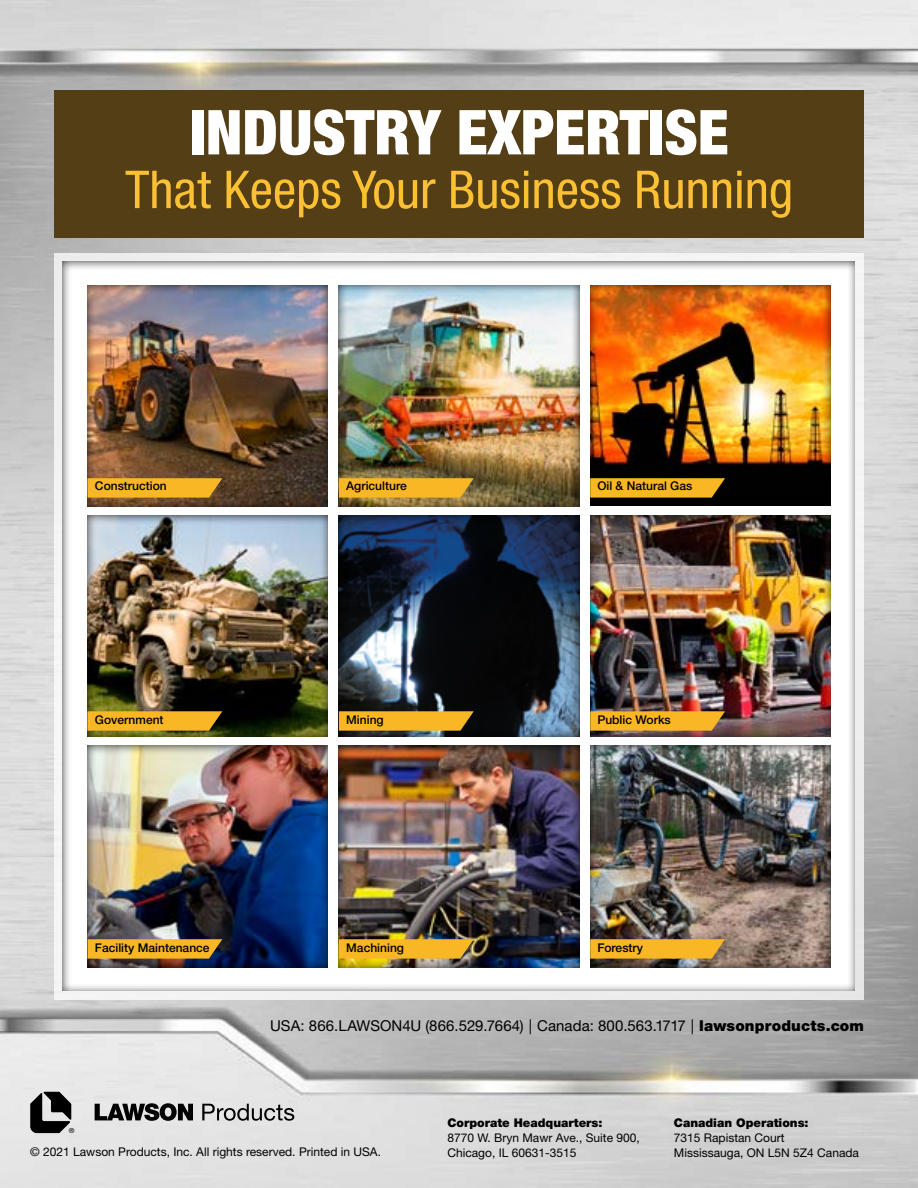
<style>
.page{position:relative;width:918px;height:1188px;background:#fff}
.page>*{position:absolute;margin:0;border:0;box-sizing:border-box;transform-origin:0 0}
.t1{font:900 condensed 61.95px "Helvetica Neue LT Pro";color:#fff}
.t2{font:condensed 52.35px "Helvetica Neue LT Pro";color:#fbc132}
.t3{font:15px "Helvetica Neue LT Pro";letter-spacing:.005em;color:#000}
.t4{font:12px/15px "Helvetica Neue LT Pro";color:#000}
.t5{font:500 12px "Helvetica Neue LT Pro";color:#000}
.t6{font:900 12px "Helvetica Neue LT Pro";color:#000}
.t7{font:6.9px "Helvetica";color:#000}
.s1{font-weight:900}
</style>
<div class="page">
<img style="left:0;top:0;width:918px;height:1188px">
<div style="left:50px;top:251px;width:817px;height:741px;background:#000;opacity:.75"></div>
<div style="left:54px;top:91px;width:810px;height:147px;background:#533e16"></div>
<hr style="left:917px;top:110px;width:1px;height:51px;background:#cccccd">
<div style="left:76px;top:276px;width:265px;height:231px;background:#000;opacity:.75"></div>
<div style="left:74px;top:506px;width:267px;height:231px;background:#000;opacity:.75"></div>
<div style="left:326px;top:506px;width:266px;height:231px;background:#000;opacity:.75"></div>
<div style="left:579px;top:736px;width:265px;height:231px;background:#000;opacity:.75"></div>
<div style="left:577px;top:506px;width:266px;height:231px;background:#000;opacity:.75"></div>
<div style="left:74px;top:736px;width:267px;height:231px;background:#000;opacity:.75"></div>
<div style="left:577px;top:276px;width:267px;height:229px;background:#000;opacity:.75"></div>
<div style="left:327px;top:276px;width:265px;height:231px;background:#000;opacity:.75"></div>
<div style="left:326px;top:736px;width:266px;height:232px;background:#000;opacity:.75"></div>
<svg style="left:87px;top:478px;width:135px;height:20px;background:#edad25"></svg>
<svg style="left:87px;top:711px;width:135px;height:20px;background:#e8aa22"></svg>
<svg style="left:87px;top:939px;width:135px;height:20px;background:#e7aa27"></svg>
<svg style="left:590px;top:478px;width:135px;height:20px;background:#e5a722"></svg>
<svg style="left:590px;top:711px;width:135px;height:20px;background:#ecad28"></svg>
<svg style="left:590px;top:939px;width:135px;height:20px;background:#edae28"></svg>
<svg style="left:339px;top:711px;width:135px;height:20px;background:#e6a823"></svg>
<svg style="left:339px;top:939px;width:135px;height:20px;background:#efb129"></svg>
<svg style="left:339px;top:478px;width:135px;height:20px;background:#efb027"></svg>
<svg style="left:30px;top:1092px;width:41px;height:41px;background:#505050"></svg>
<svg style="left:95px;top:1103px;width:98px;height:18px;background:#585858"></svg>
<svg style="left:202px;top:1104px;width:92px;height:17px;background:#9e9e9e"></svg>
<h1 class="t1" style="left:190px;top:95px;width:541px">INDUSTRY EXPERTISE</h1>
<h2 class="t2" style="left:125px;top:159px;width:670px">That Keeps Your Business Running</h2>
<p class="t5" style="left:95px;top:478px;width:73px">Construction</p>
<p class="t5" style="left:346px;top:478px;width:62px">Agriculture</p>
<p class="t5" style="left:597px;top:478px;width:97px">Oil &amp; Natural Gas</p>
<p class="t5" style="left:95px;top:712px;width:70px">Government</p>
<p class="t5" style="left:346px;top:712px;width:39px">Mining</p>
<p class="t5" style="left:597px;top:712px;width:75px">Public Works</p>
<p class="t5" style="left:95px;top:940px;width:116px">Facility Maintenance</p>
<p class="t5" style="left:346px;top:940px;width:59px">Machining</p>
<p class="t5" style="left:597px;top:940px;width:47px">Forestry</p>
<p class="t3" style="left:270px;top:1016px;width:595px">USA: 866.LAWSON4U (866.529.7664) | Canada: 800.563.1717 | <span class="s1">lawsonproducts.com</span></p>
<p class="t6" style="left:447px;top:1116px;width:157px">Corporate Headquarters:</p>
<p class="t4" style="left:447px;top:1130px;width:194px">8770 W. Bryn Mawr Ave., Suite 900,<br>Chicago, IL 60631-3515</p>
<p class="t6" style="left:674px;top:1116px;width:136px">Canadian Operations:</p>
<p class="t4" style="left:674px;top:1130px;width:112px">7315 Rapistan Court</p>
<p class="t7" style="left:69px;top:1127px;width:7px">®</p>
<p class="t4" style="left:30px;top:1144px;width:352px">© 2021 Lawson Products, Inc. All rights reserved. Printed in USA.</p>
<p class="t4" style="left:674px;top:1145px;width:187px">Mississauga, ON L5N 5Z4 Canada</p>
</div>
